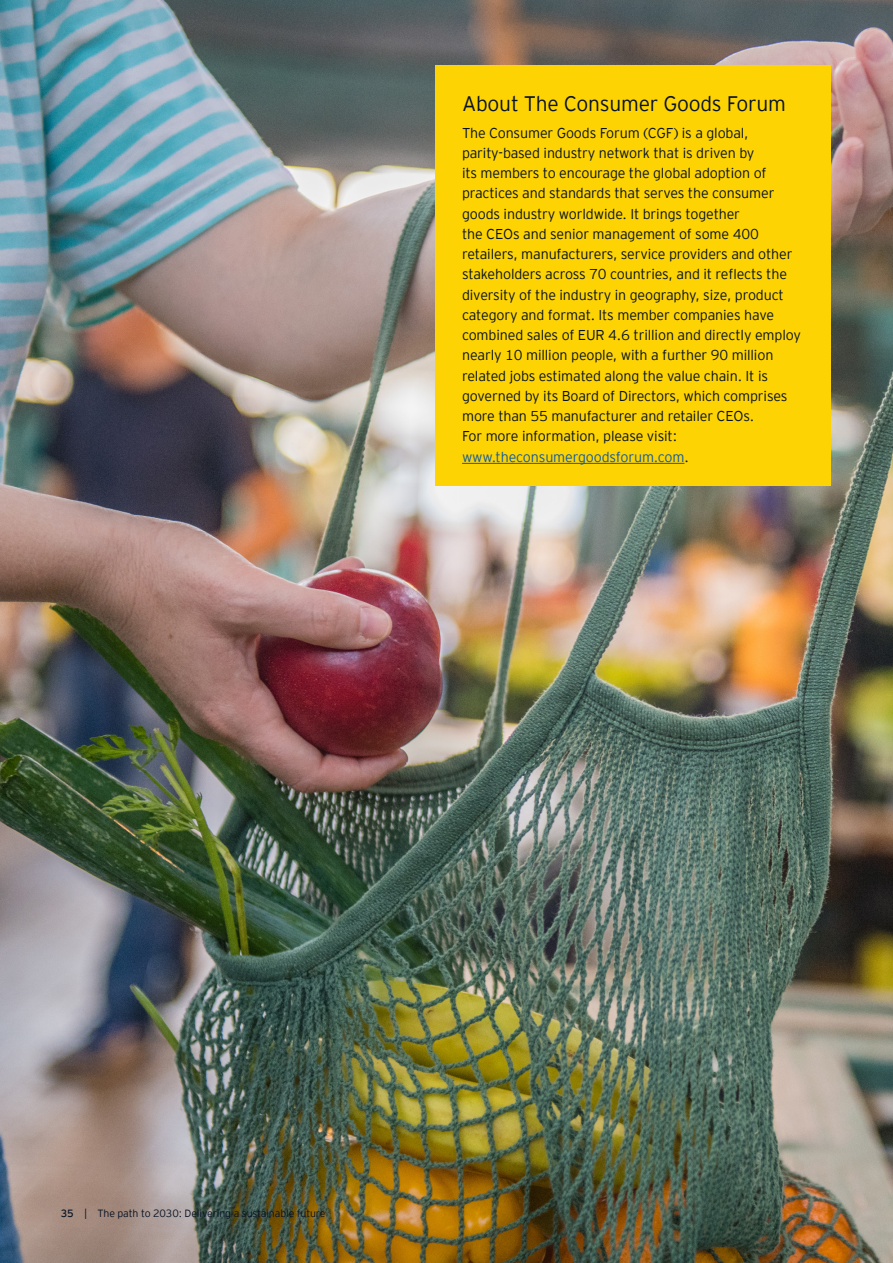
<style>
.page{position:relative;width:893px;height:1263px;background:#fff}
.page>*{position:absolute;margin:0;border:0;box-sizing:border-box;transform-origin:0 0}
.Headline_2{font:300 21px "EY Interstate";letter-spacing:-.01em;color:#071224}
.Body_copy{font:300 14.25px/20.2px "EY Interstate";letter-spacing:-.01em;color:#071224}
.t1{font:300 10.5px "EY Interstate";letter-spacing:-.01em;color:#071224}
.s1{color:#125b9e}
.s2{font-weight:400}
</style>
<div class="page">
<img style="left:0;top:0;width:893px;height:1263px">
<div style="left:435px;top:66px;width:395px;height:420px;background:#fed304"></div>
<hr style="left:462px;top:463px;width:222px;height:1px;background:#125b9e">
<p class="Headline_2" style="left:462px;top:88px;width:325px">About The Consumer Goods Forum</p>
<p class="Body_copy" style="left:462px;top:122px;width:340px">The Consumer Goods Forum (CGF) is a global, parity‑based industry network that is driven by<br>its members to encourage the global adoption of practices and standards that serves the consumer goods industry worldwide. It brings together<br>the CEOs and senior management of some 400 retailers, manufacturers, service providers and other stakeholders across 70 countries, and it reflects the diversity of the industry in geography, size, product category and format. Its member companies have combined sales of EUR 4.6 trillion and directly employ nearly 10 million people, with a further 90 million related jobs estimated along the value chain. It is governed by its Board of Directors, which comprises more than 55 manufacturer and retailer CEOs.<br>For more information, please visit: <span class="s1">www.theconsumergoodsforum.com</span>.</p>
<p class="t1" style="left:61px;top:1206px;width:266px"><span class="s2">35</span> | The path to 2030: Delivering a sustainable future</p>
</div>
